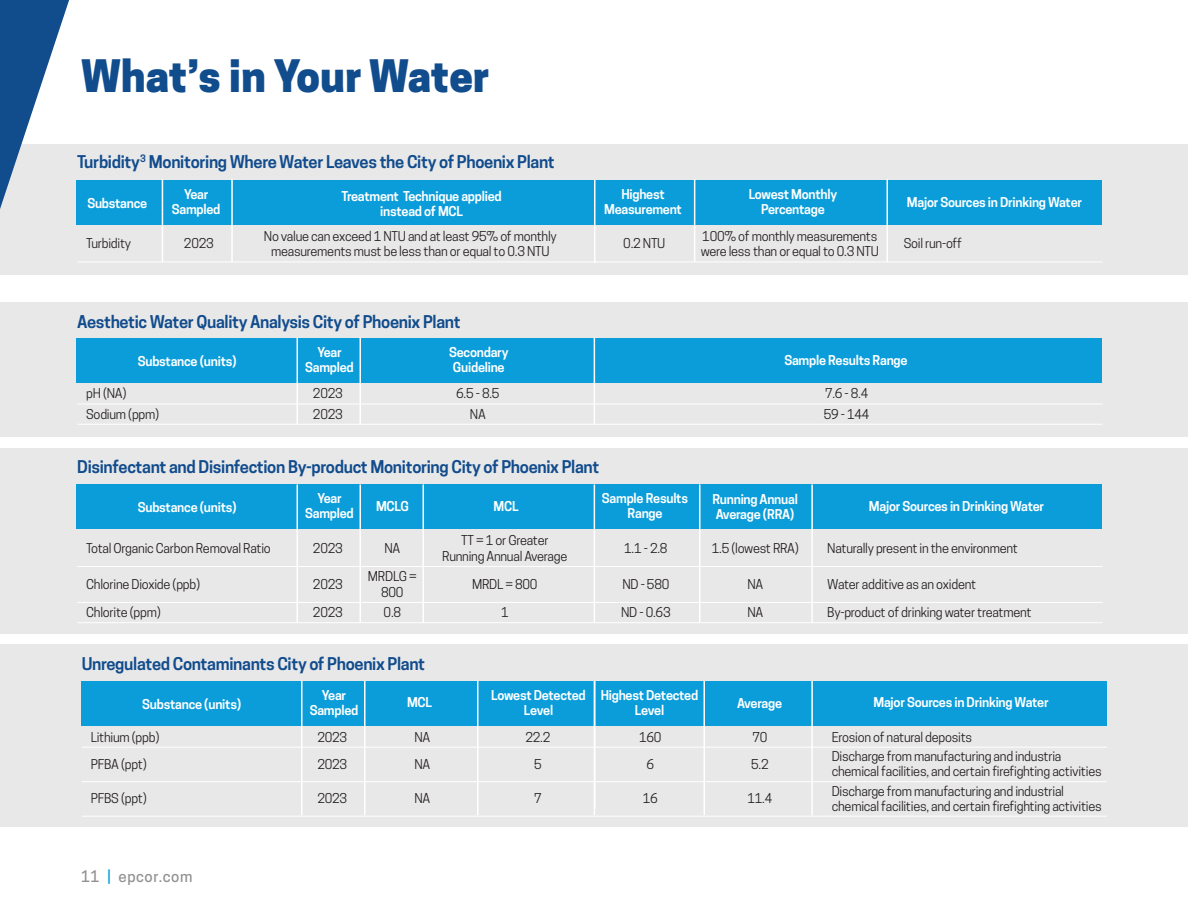
<style>
.page{position:relative;width:1188px;height:918px;background:#fff}
.page>*{position:absolute;margin:0;border:0;box-sizing:border-box;transform-origin:0 0}
.t1{font:800 42px "Cooper Hewitt";color:#114c8d}
.t2{font:600 16.5px "Cooper Hewitt";letter-spacing:-.02em;color:#114c8d}
.t3{font:500 15px "Cooper Hewitt";letter-spacing:.04em;color:#919194}
.t4{font:12.75px/15px "Cooper Hewitt";letter-spacing:-.02em;color:#231f20}
.t5{font:600 12.75px/15px "Cooper Hewitt";letter-spacing:-.02em;color:#fff;text-align:center}
.s1{color:#0a9dd9}
</style>
<div class="page">
<div style="left:0;top:303px;width:1188px;height:134px;background:#e9e8e8"></div>
<div style="left:76px;top:338px;width:1026px;height:45px;background:#0a9dd9"></div>
<hr style="left:77px;top:404px;width:1025px;height:1px;background:#fff">
<hr style="left:77px;top:424px;width:1025px;height:1px;background:#fff">
<hr style="left:297px;top:338px;width:1px;height:86px;background:#fff">
<hr style="left:360px;top:338px;width:1px;height:86px;background:#fff">
<hr style="left:594px;top:338px;width:1px;height:86px;background:#fff">
<div style="left:0;top:448px;width:1188px;height:186px;background:#e9e8e8"></div>
<div style="left:76px;top:484px;width:1026px;height:46px;background:#0a9dd9"></div>
<hr style="left:77px;top:566px;width:1025px;height:1px;background:#fff">
<hr style="left:77px;top:602px;width:1025px;height:1px;background:#fff">
<hr style="left:77px;top:622px;width:1025px;height:1px;background:#fff">
<hr style="left:297px;top:484px;width:1px;height:139px;background:#fff">
<hr style="left:360px;top:484px;width:1px;height:139px;background:#fff">
<hr style="left:423px;top:484px;width:1px;height:139px;background:#fff">
<hr style="left:594px;top:484px;width:1px;height:139px;background:#fff">
<hr style="left:699px;top:484px;width:1px;height:139px;background:#fff">
<hr style="left:811px;top:484px;width:2px;height:139px;background:#fff">
<div style="left:0;top:144px;width:1188px;height:130px;background:#e9e8e8"></div>
<div style="left:76px;top:180px;width:1026px;height:45px;background:#0a9dd9"></div>
<hr style="left:77px;top:262px;width:1025px;height:1px;background:#fff">
<hr style="left:162px;top:179px;width:1px;height:83px;background:#fff">
<hr style="left:231px;top:179px;width:2px;height:83px;background:#fff">
<hr style="left:694px;top:179px;width:1px;height:83px;background:#fff">
<hr style="left:886px;top:179px;width:2px;height:83px;background:#fff">
<hr style="left:594px;top:180px;width:2px;height:83px;background:#fff">
<div style="left:0;top:644px;width:1188px;height:183px;background:#e9e8e8"></div>
<div style="left:81px;top:681px;width:1026px;height:45px;background:#0a9dd9"></div>
<hr style="left:82px;top:747px;width:1025px;height:1px;background:#fff">
<hr style="left:82px;top:781px;width:1025px;height:1px;background:#fff">
<hr style="left:82px;top:816px;width:1025px;height:1px;background:#fff">
<hr style="left:301px;top:681px;width:2px;height:134px;background:#fff">
<hr style="left:364px;top:681px;width:2px;height:134px;background:#fff">
<hr style="left:477px;top:681px;width:1px;height:134px;background:#fff">
<hr style="left:594px;top:681px;width:1px;height:134px;background:#fff">
<hr style="left:704px;top:681px;width:1px;height:134px;background:#fff">
<hr style="left:594px;top:681px;width:2px;height:128px;background:#fff">
<hr style="left:811px;top:681px;width:2px;height:134px;background:#fff">
<svg style="left:0;top:0;width:69px;height:209px"></svg>
<h1 class="t1" style="left:81px;top:51px;width:410px">What’s in Your Water</h1>
<p class="t2" style="left:77px;top:152px;width:479px">Turbidity<sup>3</sup> Monitoring Where Water Leaves the City of Phoenix Plant</p>
<p class="t5" style="left:604px;top:187px;width:79px">Highest<br>Measurement</p>
<p class="t5" style="left:749px;top:187px;width:90px">Lowest Monthly<br>Percentage</p>
<p class="t5" style="left:87px;top:196px;width:61px">Substance</p>
<p class="t5" style="left:172px;top:187px;width:50px">Year<br>Sampled</p>
<p class="t5" style="left:342px;top:189px;width:162px">Treatment Technique applied instead of MCL</p>
<p class="t5" style="left:907px;top:195px;width:177px">Major Sources in Drinking Water</p>
<p class="t4" style="left:86px;top:236px;width:46px">Turbidity</p>
<p class="t4" style="left:184px;top:236px;width:31px">2023</p>
<p class="t4" style="left:264px;top:228px;width:294px">No value can exceed 1 NTU and at least 95% of monthly</p>
<p class="t4" style="left:623px;top:236px;width:44px">0.2 NTU</p>
<p class="t4" style="left:702px;top:228px;width:177px">100% of monthly measurements</p>
<p class="t4" style="left:904px;top:236px;width:60px">Soil run-off</p>
<p class="t4" style="left:271px;top:244px;width:280px">measurements must be less than or equal to 0.3 NTU</p>
<p class="t4" style="left:701px;top:244px;width:180px">were less than or equal to 0.3 NTU</p>
<p class="t2" style="left:77px;top:312px;width:385px">Aesthetic Water Quality Analysis City of Phoenix Plant</p>
<p class="t5" style="left:138px;top:353px;width:100px">Substance (units)</p>
<p class="t5" style="left:305px;top:345px;width:50px">Year<br>Sampled</p>
<p class="t5" style="left:449px;top:345px;width:61px">Secondary<br>Guideline</p>
<p class="t5" style="left:784px;top:353px;width:125px">Sample Results Range</p>
<p class="t4" style="left:86px;top:386px;width:42px">pH (NA)</p>
<p class="t4" style="left:313px;top:386px;width:31px">2023</p>
<p class="t4" style="left:456px;top:386px;width:45px">6.5 - 8.5</p>
<p class="t4" style="left:825px;top:386px;width:45px">7.6 - 8.4</p>
<p class="t4" style="left:86px;top:406px;width:75px">Sodium (ppm)</p>
<p class="t4" style="left:313px;top:406px;width:31px">2023</p>
<p class="t4" style="left:470px;top:406px;width:17px">NA</p>
<p class="t4" style="left:824px;top:406px;width:47px">59 - 144</p>
<p class="t2" style="left:77px;top:457px;width:524px">Disinfectant and Disinfection By-product Monitoring City of Phoenix Plant</p>
<p class="t5" style="left:602px;top:491px;width:88px">Sample Results<br>Range</p>
<p class="t5" style="left:138px;top:500px;width:100px">Substance (units)</p>
<p class="t5" style="left:305px;top:491px;width:50px">Year<br>Sampled</p>
<p class="t5" style="left:376px;top:499px;width:34px">MCLG</p>
<p class="t5" style="left:712px;top:492px;width:87px;text-align:left">Running Annual<br>Average (RRA)</p>
<p class="t5" style="left:494px;top:499px;width:26px">MCL</p>
<p class="t5" style="left:869px;top:499px;width:177px">Major Sources in Drinking Water</p>
<p class="t4" style="left:86px;top:540px;width:186px">Total Organic Carbon Removal Ratio</p>
<p class="t4" style="left:313px;top:540px;width:31px">2023</p>
<p class="t4" style="left:384px;top:540px;width:17px">NA</p>
<p class="t4" style="left:86px;top:576px;width:115px">Chlorine Dioxide (ppb)</p>
<p class="t4" style="left:313px;top:576px;width:31px">2023</p>
<p class="t4" style="left:368px;top:569px;width:50px">MRDLG =</p>
<p class="t4" style="left:381px;top:585px;width:24px">800</p>
<p class="t4" style="left:461px;top:533px;width:89px">TT = 1 or Greater</p>
<p class="t4" style="left:442px;top:549px;width:127px">Running Annual Average</p>
<p class="t4" style="left:624px;top:540px;width:45px">1.1 - 2.8</p>
<p class="t4" style="left:712px;top:540px;width:89px">1.5 (lowest RRA)</p>
<p class="t4" style="left:827px;top:540px;width:192px">Naturally present in the environment</p>
<p class="t4" style="left:472px;top:576px;width:67px">MRDL = 800</p>
<p class="t4" style="left:622px;top:576px;width:49px">ND - 580</p>
<p class="t4" style="left:747px;top:576px;width:17px">NA</p>
<p class="t4" style="left:827px;top:576px;width:150px">Water additive as an oxident</p>
<p class="t4" style="left:86px;top:605px;width:76px">Chlorite (ppm)</p>
<p class="t4" style="left:313px;top:605px;width:31px">2023</p>
<p class="t4" style="left:384px;top:605px;width:19px">0.8</p>
<p class="t4" style="left:501px;top:605px;width:9px">1</p>
<p class="t4" style="left:621px;top:605px;width:51px">ND - 0.63</p>
<p class="t4" style="left:747px;top:605px;width:17px">NA</p>
<p class="t4" style="left:827px;top:605px;width:206px">By-product of drinking water treatment</p>
<p class="t2" style="left:82px;top:654px;width:345px">Unregulated Contaminants City of Phoenix Plant</p>
<p class="t5" style="left:491px;top:688px;width:96px">Lowest Detected<br>Level</p>
<p class="t5" style="left:601px;top:688px;width:99px">Highest Detected<br>Level</p>
<p class="t5" style="left:142px;top:697px;width:100px">Substance (units)</p>
<p class="t5" style="left:310px;top:688px;width:50px">Year<br>Sampled</p>
<p class="t5" style="left:407px;top:695px;width:26px">MCL</p>
<p class="t5" style="left:737px;top:696px;width:46px">Average</p>
<p class="t5" style="left:873px;top:695px;width:177px">Major Sources in Drinking Water</p>
<p class="t4" style="left:91px;top:729px;width:70px">Lithium (ppb)</p>
<p class="t4" style="left:317px;top:729px;width:31px">2023</p>
<p class="t4" style="left:414px;top:729px;width:17px">NA</p>
<p class="t4" style="left:525px;top:729px;width:26px">22.2</p>
<p class="t4" style="left:639px;top:729px;width:24px">160</p>
<p class="t4" style="left:752px;top:729px;width:17px">70</p>
<p class="t4" style="left:832px;top:729px;width:142px">Erosion of natural deposits</p>
<p class="t4" style="left:91px;top:756px;width:58px">PFBA (ppt)</p>
<p class="t4" style="left:317px;top:756px;width:31px">2023</p>
<p class="t4" style="left:414px;top:756px;width:17px">NA</p>
<p class="t4" style="left:534px;top:756px;width:9px">5</p>
<p class="t4" style="left:647px;top:756px;width:9px">6</p>
<p class="t4" style="left:751px;top:756px;width:19px">5.2</p>
<p class="t4" style="left:832px;top:749px;width:271px">Discharge from manufacturing and industria chemical facilities, and certain firefighting activities</p>
<p class="t4" style="left:91px;top:791px;width:57px">PFBS (ppt)</p>
<p class="t4" style="left:317px;top:791px;width:31px">2023</p>
<p class="t4" style="left:414px;top:791px;width:17px">NA</p>
<p class="t4" style="left:534px;top:791px;width:9px">7</p>
<p class="t4" style="left:643px;top:791px;width:17px">16</p>
<p class="t4" style="left:747px;top:791px;width:26px">11.4</p>
<p class="t4" style="left:832px;top:783px;width:271px">Discharge from manufacturing and industrial chemical facilities, and certain firefighting activities</p>
<p class="t3" style="left:81px;top:868px;width:113px">11 <span class="s1">|</span> epcor.com</p>
</div>
